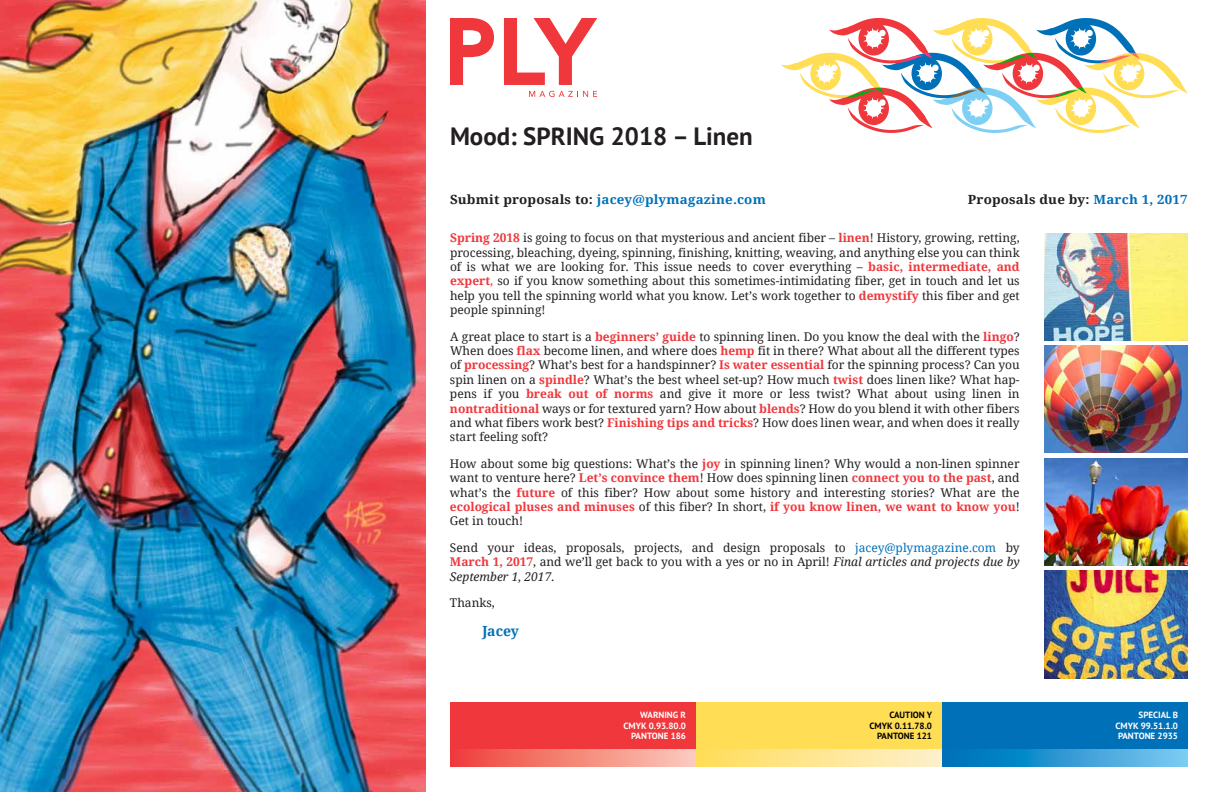
<style>
.page{position:relative;width:1224px;height:792px;background:#fff}
.page>*{position:absolute;margin:0;border:0;box-sizing:border-box;transform-origin:0 0}
.t1{font:700 24.9px "PT Sans";color:#231f20}
.t2{font:700 14px "Droid Serif";letter-spacing:-.005em;color:#0071b9}
.t3{font:700 12.7px "Droid Serif";letter-spacing:.015em;color:#0071b9;scale:1.05 1}
.t4{font:700 12.7px "Droid Serif";letter-spacing:.015em;color:#231f20;scale:1.05 1}
.t5{font:12px/14.4px "Droid Serif";color:#231f20;text-align:justify}
.t6{font:700 9px/10.8px "PT Sans";color:#fff;text-align:justify}
.t7{font:700 9px/10.8px "PT Sans";color:#000;text-align:right}
.s1{color:#231f20}
.s2{color:#0071b9}
.s3{font-weight:700;color:#ef373c}
.s4{color:#ef373c}
.s5{font-style:italic}
</style>
<div class="page">
<svg style="left:450px;top:18px;width:44px;height:67px"></svg>
<svg style="left:504px;top:18px;width:93px;height:67px"></svg>
<svg style="left:529px;top:91px;width:68px;height:6px"></svg>
<div style="left:450px;top:702px;width:246px;height:48px;background:#ef373c"></div>
<div style="left:696px;top:702px;width:246px;height:48px;background:#fd5"></div>
<div style="left:942px;top:702px;width:246px;height:48px;background:#0071b9"></div>
<div style="left:450px;top:750px;width:246px;height:17px;background:linear-gradient(to right,#ee3f37,#fbccbc)"></div>
<div style="left:696px;top:750px;width:246px;height:17px;background:linear-gradient(to right,#ffdd59,#fef0cc)"></div>
<svg style="left:942px;top:750px;width:246px;height:17px;background:#319ad4"></svg>
<svg style="left:781px;top:18px;width:407px;height:115px"></svg>
<img style="left:1045px;top:233px;width:143px;height:107px">
<img style="left:1045px;top:346px;width:143px;height:107px">
<img style="left:1045px;top:458px;width:143px;height:107px">
<img style="left:1045px;top:571px;width:143px;height:107px">
<img style="left:0;top:0;width:425px;height:792px">
<h1 class="t1" style="left:450px;top:120px;width:304px">Mood: SPRING 2018 – Linen</h1>
<p class="t3" style="left:450px;top:192px;width:302px"><span class="s1">Submit proposals to:</span> jacey@plymagazine.com</p>
<p class="t4" style="left:968px;top:192px;width:211px">Proposals due by: <span class="s2">March 1, 2017</span></p>
<p class="t5" style="left:450px;top:231px;width:571px"><span class="s3">Spring 2018</span> is going to focus on that mysterious and ancient fiber – <span class="s3">linen</span>! History, growing, retting, processing, bleaching, dyeing, spinning, finishing, knitting, weaving, and anything else you can think of is what we are looking for. This issue needs to cover everything – <span class="s3">basic, intermediate, and expert</span><span class="s4">,</span> so if you know something about this sometimes-intimidating fiber, get in touch and let us help you tell the spinning world what you know. Let’s work together to <span class="s3">demystify</span> this fiber and get people spinning!</p>
<p class="t5" style="left:450px;top:329px;width:571px">A great place to start is a <span class="s3">beginners’ guide</span> to spinning linen. Do you know the deal with the <span class="s3">lingo</span>?<br>When does <span class="s3">flax</span> become linen, and where does <span class="s3">hemp</span> fit in there? What about all the different types of <span class="s3">processing</span>? What’s best for a handspinner? <span class="s3">Is water essential</span> for the spinning process? Can you spin linen on a <span class="s3">spindle</span>? What’s the best wheel set-up? How much <span class="s3">twist</span> does linen like? What hap&shy;pens if you <span class="s3">break out of norms</span> and give it more or less twist? What about using linen in <span class="s3">nontraditional</span> ways or for textured yarn? How about <span class="s3">blends</span>? How do you blend it with other fibers and what fibers work best? <span class="s3">Finishing tips and tricks</span>? How does linen wear, and when does it really start feeling soft?</p>
<p class="t5" style="left:450px;top:456px;width:571px">How about some big questions: What’s the <span class="s3">joy</span> in spinning linen? Why would a non-linen spinner want to venture here? <span class="s3">Let’s convince them</span>! How does spinning linen <span class="s3">connect you to the past</span>, and what’s the <span class="s3">future</span> of this fiber? How about some history and interesting stories? What are the <span class="s3">ecological pluses and minuses</span> of this fiber? In short, <span class="s3">if you know linen, we want to know you</span>!<br>Get in touch!</p>
<p class="t5" style="left:450px;top:540px;width:571px">Send your ideas, proposals, projects, and design proposals to <span class="s2">jacey@plymagazine.com</span> by <span class="s3">March 1, 2017</span>, and we’ll get back to you with a yes or no in April! <span class="s5">Final articles and projects due by September 1, 2017.</span></p>
<p class="t5" style="left:450px;top:596px;width:46px">Thanks,</p>
<p class="t2" style="left:482px;top:622px;width:38px">Jacey</p>
<p class="t6" style="left:624px;top:709px;width:64px;text-align:right">WARNING R<br>CMYK 0.93.80.0<br>PANTONE 186</p>
<p class="t7" style="left:870px;top:709px;width:64px">CAUTION Y<br>CMYK 0.11.78.0<br>PANTONE 121</p>
<p class="t6" style="left:1116px;top:709px;width:64px;text-indent:23px">SPECIAL B CMYK 99.51.1.0<br>PANTONE 2935</p>
</div>
